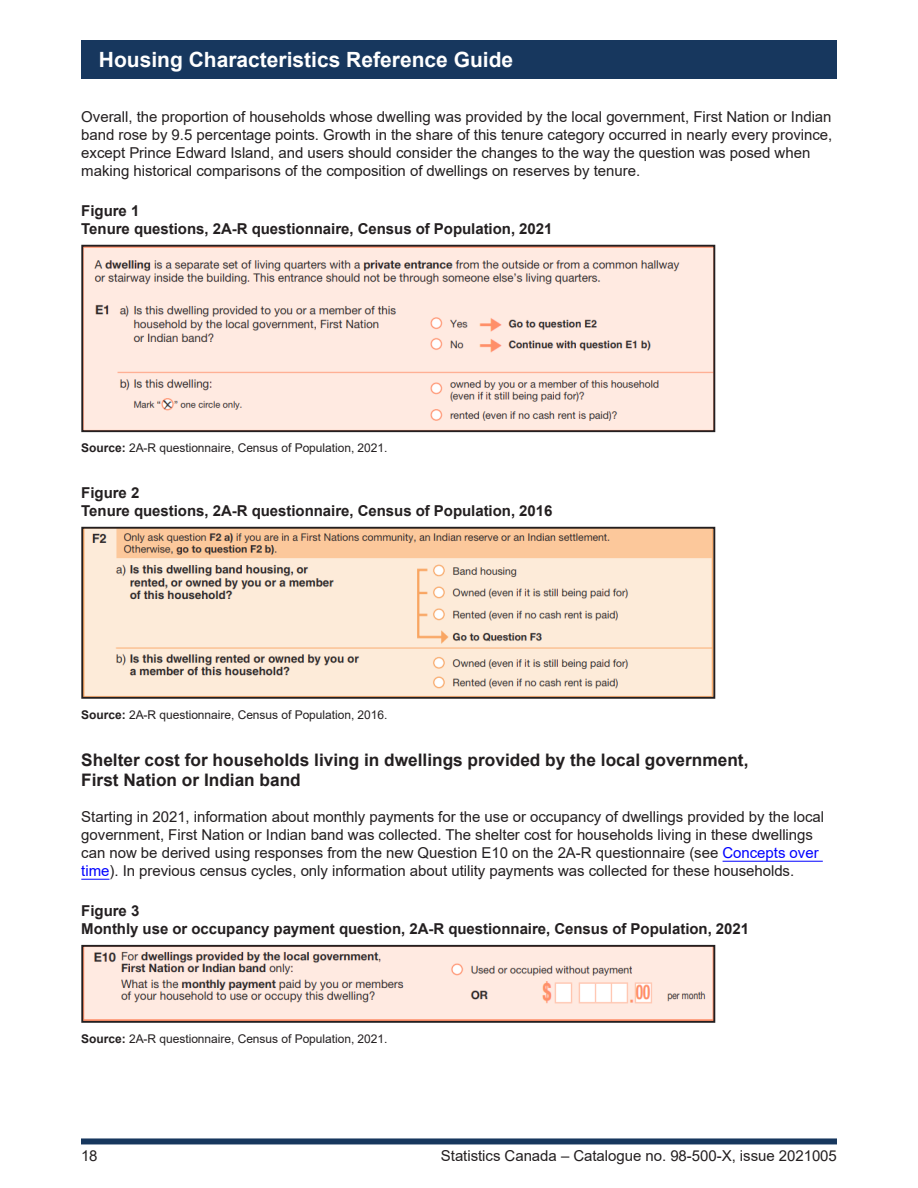
<style>
.page{position:relative;width:918px;height:1188px;background:#fff}
.page>*{position:absolute;margin:0;border:0;box-sizing:border-box;transform-origin:0 0}
.t1{font:700 21px "Arial";color:#fff}
.t2{font:700 17.25px/20.2px "Arial";color:#231f20}
.t3{font:15px/18px "Arial";letter-spacing:-.005em;color:#231f20}
.t4{font:700 15px/18px "Arial";letter-spacing:-.005em;color:#231f20}
.t5{font:12px "Arial";letter-spacing:-.005em;color:#231f20}
.s1{font-weight:700}
.s2{color:#00f}
</style>
<div class="page">
<div style="left:81px;top:1138px;width:756px;height:6px;background:#17375e"></div>
<div style="left:81px;top:40px;width:756px;height:39px;background:#17375e"></div>
<hr style="left:723px;top:861px;width:100px;height:1px;background:#00f">
<svg style="left:81px;top:879px;width:28px;height:1px"></svg>
<img style="left:84px;top:248px;width:628px;height:181px">
<div style="left:81px;top:245px;width:634px;height:187px;border:2px solid #231f20"></div>
<img style="left:84px;top:530px;width:628px;height:166px">
<div style="left:81px;top:527px;width:634px;height:172px;border:2px solid #231f20"></div>
<img style="left:84px;top:948px;width:628px;height:72px">
<div style="left:81px;top:945px;width:634px;height:78px;border:2px solid #231f20"></div>
<h1 class="t1" style="left:99px;top:45px;width:416px">Housing Characteristics Reference Guide</h1>
<p class="t3" style="left:81px;top:108px;width:753px">Overall, the proportion of households whose dwelling was provided by the local government, First Nation or Indian band rose by 9.5 percentage points. Growth in the share of this tenure category occurred in nearly every province, except Prince Edward Island, and users should consider the changes to the way the question was posed when making historical comparisons of the composition of dwellings on reserves by tenure.</p>
<p class="t4" style="left:81px;top:202px;width:473px">Figure 1<br>Tenure questions, 2A-R questionnaire, Census of Population, 2021</p>
<p class="t5" style="left:81px;top:440px;width:308px"><span class="s1">Source:</span> 2A-R questionnaire, Census of Population, 2021.</p>
<p class="t4" style="left:81px;top:484px;width:473px">Figure 2<br>Tenure questions, 2A-R questionnaire, Census of Population, 2016</p>
<p class="t5" style="left:81px;top:706px;width:308px"><span class="s1">Source:</span> 2A-R questionnaire, Census of Population, 2016.</p>
<p class="t2" style="left:81px;top:750px;width:669px">Shelter cost for households living in dwellings provided by the local government,<br>First Nation or Indian band</p>
<p class="t3" style="left:81px;top:808px;width:744px">Starting in 2021, information about monthly payments for the use or occupancy of dwellings provided by the local government, First Nation or Indian band was collected. The shelter cost for households living in these dwellings can now be derived using responses from the new Question E10 on the 2A-R questionnaire (see <span class="s2">Concepts over time</span>). In previous census cycles, only information about utility payments was collected for these households.</p>
<p class="t4" style="left:81px;top:902px;width:669px">Figure 3<br>Monthly use or occupancy payment question, 2A-R questionnaire, Census of Population, 2021</p>
<p class="t5" style="left:81px;top:1030px;width:308px"><span class="s1">Source:</span> 2A-R questionnaire, Census of Population, 2021.</p>
<p class="t3" style="left:81px;top:1146px;width:18px">18</p>
<p class="t3" style="left:441px;top:1146px;width:398px">Statistics Canada – Catalogue no. 98-500-X, issue 2021005</p>
</div>
